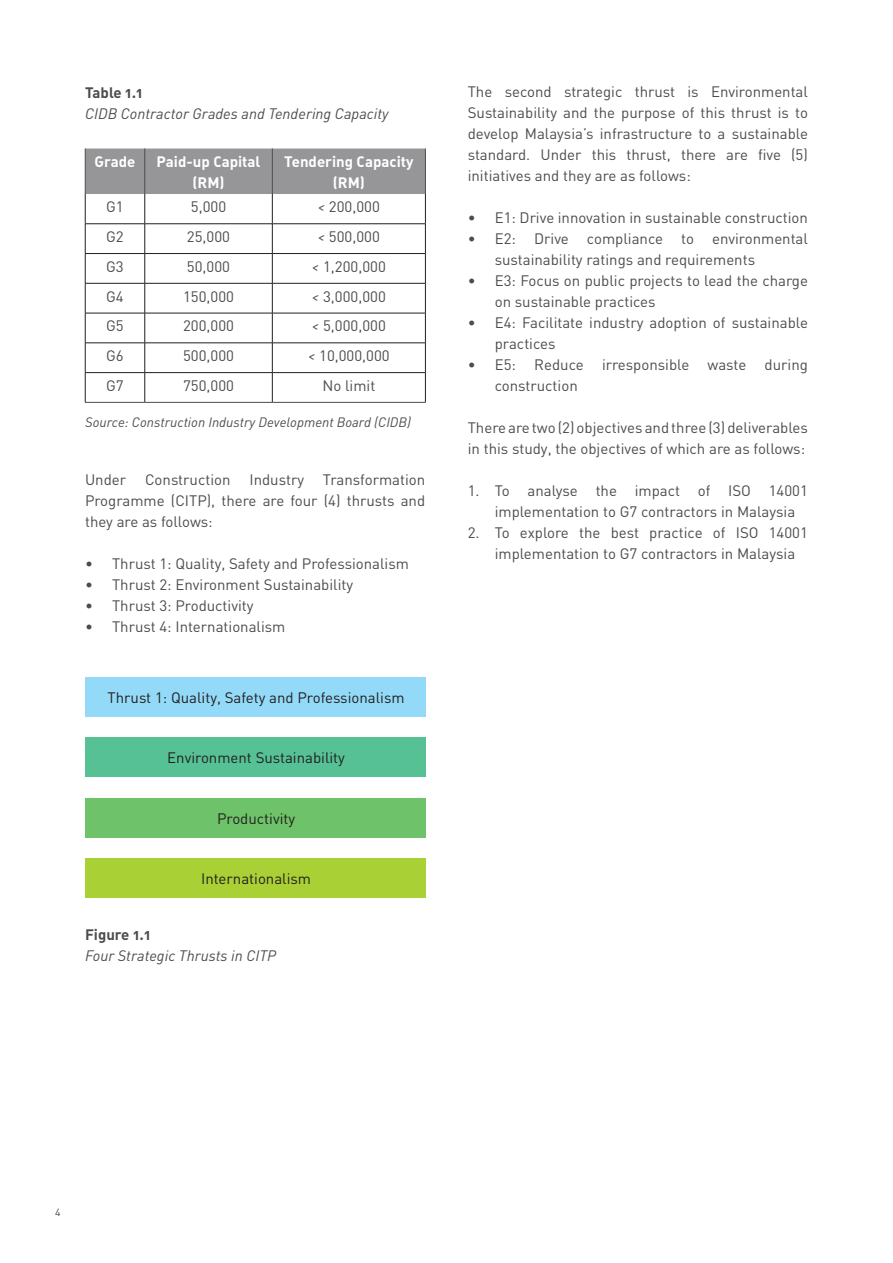
<style>
.page{position:relative;width:893px;height:1263px;background:#fff}
.page>*{position:absolute;margin:0;border:0;box-sizing:border-box;transform-origin:0 0}
.t1{font:15px/21px "DIN";color:#4e4b4c}
.t2{font:15px "DIN";color:#241f1f}
.t3{font:italic 15px "DIN";color:#4e4b4c}
.t4{font:15px/21px "DIN Bold Alternate";color:#fff;text-align:center}
.t5{font:15px "DIN Bold Alternate";color:#4e4b4c}
.t6{font:italic 13.5px "DIN";color:#4e4b4c}
.t7{font:10.5px "DIN";color:#4e4b4c}
.s1{font-style:italic}
</style>
<div class="page">
<div style="left:86px;top:149px;width:339px;height:45px;background:#969698"></div>
<hr style="left:144px;top:194px;width:1px;height:30px;background:#241f1f">
<hr style="left:272px;top:194px;width:1px;height:30px;background:#241f1f">
<svg style="left:144px;top:224px;width:1px;height:59px"></svg>
<svg style="left:272px;top:224px;width:1px;height:59px"></svg>
<hr style="left:144px;top:283px;width:1px;height:30px;background:#241f1f">
<hr style="left:272px;top:283px;width:1px;height:30px;background:#241f1f">
<hr style="left:144px;top:313px;width:1px;height:30px;background:#241f1f">
<hr style="left:272px;top:313px;width:1px;height:30px;background:#241f1f">
<svg style="left:144px;top:344px;width:1px;height:58px"></svg>
<svg style="left:272px;top:344px;width:1px;height:58px"></svg>
<hr style="left:85px;top:223px;width:60px;height:1px;background:#241f1f">
<hr style="left:145px;top:223px;width:127px;height:1px;background:#241f1f">
<hr style="left:272px;top:223px;width:154px;height:1px;background:#241f1f">
<hr style="left:85px;top:253px;width:60px;height:1px;background:#241f1f">
<hr style="left:145px;top:253px;width:127px;height:1px;background:#241f1f">
<hr style="left:272px;top:253px;width:154px;height:1px;background:#241f1f">
<hr style="left:85px;top:283px;width:60px;height:1px;background:#241f1f">
<hr style="left:145px;top:283px;width:127px;height:1px;background:#241f1f">
<hr style="left:272px;top:283px;width:154px;height:1px;background:#241f1f">
<hr style="left:85px;top:313px;width:60px;height:1px;background:#241f1f">
<hr style="left:145px;top:313px;width:127px;height:1px;background:#241f1f">
<hr style="left:272px;top:313px;width:154px;height:1px;background:#241f1f">
<hr style="left:85px;top:343px;width:60px;height:1px;background:#241f1f">
<hr style="left:145px;top:343px;width:127px;height:1px;background:#241f1f">
<hr style="left:272px;top:343px;width:154px;height:1px;background:#241f1f">
<hr style="left:85px;top:372px;width:60px;height:1px;background:#241f1f">
<hr style="left:145px;top:372px;width:127px;height:1px;background:#241f1f">
<hr style="left:272px;top:372px;width:154px;height:1px;background:#241f1f">
<hr style="left:85px;top:402px;width:60px;height:1px;background:#4e4b4c">
<hr style="left:145px;top:402px;width:127px;height:1px;background:#4e4b4c">
<hr style="left:272px;top:402px;width:154px;height:1px;background:#4e4b4c">
<hr style="left:144px;top:149px;width:1px;height:45px;background:#4e4b4c">
<hr style="left:272px;top:149px;width:1px;height:45px;background:#4e4b4c">
<hr style="left:85px;top:149px;width:1px;height:45px;background:#4e4b4c">
<hr style="left:425px;top:149px;width:1px;height:45px;background:#4e4b4c">
<hr style="left:85px;top:194px;width:1px;height:30px;background:#241f1f">
<hr style="left:425px;top:194px;width:1px;height:30px;background:#241f1f">
<svg style="left:85px;top:224px;width:1px;height:59px"></svg>
<svg style="left:425px;top:224px;width:1px;height:59px"></svg>
<hr style="left:85px;top:283px;width:1px;height:30px;background:#241f1f">
<hr style="left:425px;top:283px;width:1px;height:30px;background:#241f1f">
<hr style="left:85px;top:313px;width:1px;height:30px;background:#241f1f">
<hr style="left:425px;top:313px;width:1px;height:30px;background:#241f1f">
<svg style="left:85px;top:343px;width:1px;height:59px"></svg>
<svg style="left:425px;top:343px;width:1px;height:59px"></svg>
<div style="left:85px;top:677px;width:340px;height:40px;background:#93daf8"></div>
<div style="left:85px;top:738px;width:340px;height:39px;background:#55c195"></div>
<div style="left:85px;top:798px;width:340px;height:39px;background:#6ec269"></div>
<div style="left:85px;top:858px;width:340px;height:39px;background:#a9d035"></div>
<p class="t5" style="left:85px;top:82px;width:59px">Table 1.1</p>
<p class="t3" style="left:85px;top:104px;width:305px">CIDB Contractor Grades and Tendering Capacity</p>
<p class="t4" style="left:95px;top:150px;width:42px">Grade</p>
<p class="t4" style="left:157px;top:150px;width:105px">Paid-up Capital (RM)</p>
<p class="t4" style="left:284px;top:150px;width:131px">Tendering Capacity (RM)</p>
<p class="t1" style="left:106px;top:196px;width:19px">G1</p>
<p class="t1" style="left:191px;top:196px;width:37px">5,000</p>
<p class="t1" style="left:318px;top:196px;width:64px"><span class="s1">&lt;</span> 200,000</p>
<p class="t1" style="left:106px;top:226px;width:19px">G2</p>
<p class="t1" style="left:187px;top:226px;width:45px">25,000</p>
<p class="t1" style="left:318px;top:226px;width:64px"><span class="s1">&lt;</span> 500,000</p>
<p class="t1" style="left:106px;top:256px;width:19px">G3</p>
<p class="t1" style="left:187px;top:256px;width:45px">50,000</p>
<p class="t1" style="left:312px;top:256px;width:75px"><span class="s1">&lt;</span> 1,200,000</p>
<p class="t1" style="left:106px;top:285px;width:19px">G4</p>
<p class="t1" style="left:183px;top:285px;width:52px">150,000</p>
<p class="t1" style="left:312px;top:285px;width:75px"><span class="s1">&lt;</span> 3,000,000</p>
<p class="t1" style="left:106px;top:315px;width:19px">G5</p>
<p class="t1" style="left:183px;top:315px;width:52px">200,000</p>
<p class="t1" style="left:312px;top:315px;width:75px"><span class="s1">&lt;</span> 5,000,000</p>
<p class="t1" style="left:106px;top:345px;width:19px">G6</p>
<p class="t1" style="left:183px;top:345px;width:52px">500,000</p>
<p class="t1" style="left:308px;top:345px;width:83px"><span class="s1">&lt;</span> 10,000,000</p>
<p class="t1" style="left:106px;top:375px;width:19px">G7</p>
<p class="t1" style="left:183px;top:375px;width:52px">750,000</p>
<p class="t1" style="left:322px;top:375px;width:54px">No limit</p>
<p class="t6" style="left:85px;top:414px;width:327px">Source: Construction Industry Development Board (CIDB)</p>
<p class="t1" style="left:85px;top:469px;width:43px">Under</p>
<p class="t1" style="left:145px;top:469px;width:87px">Construction</p>
<p class="t1" style="left:249px;top:469px;width:56px">Industry</p>
<p class="t1" style="left:85px;top:469px;width:342px;text-align:justify;text-indent:238px">Transformation Programme (CITP), there are four (4) thrusts and they are as follows:</p>
<p class="t1" style="left:85px;top:553px;width:325px">• Thrust 1: Quality, Safety and Professionalism</p>
<p class="t1" style="left:85px;top:574px;width:270px">• Thrust 2: Environment Sustainability</p>
<p class="t1" style="left:85px;top:595px;width:170px">• Thrust 3: Productivity</p>
<p class="t1" style="left:85px;top:616px;width:202px">• Thrust 4: Internationalism</p>
<p class="t2" style="left:108px;top:688px;width:298px">Thrust 1: Quality, Safety and Professionalism</p>
<p class="t2" style="left:167px;top:749px;width:179px">Environment Sustainability</p>
<p class="t2" style="left:217px;top:809px;width:80px">Productivity</p>
<p class="t2" style="left:201px;top:869px;width:112px">Internationalism</p>
<p class="t5" style="left:85px;top:924px;width:67px">Figure 1.1</p>
<p class="t3" style="left:85px;top:946px;width:193px">Four Strategic Thrusts in CITP</p>
<p class="t1" style="left:468px;top:81px;width:342px;text-align:justify">The second strategic thrust is Environmental Sustainability and the purpose of this thrust is to develop Malaysia’s infrastructure to a sustainable standard. Under this thrust, there are five (5) initiatives and they are as follows:</p>
<p class="t1" style="left:468px;top:207px;width:342px">• E1: Drive innovation in sustainable construction</p>
<p class="t1" style="left:495px;top:228px;width:315px;text-indent:-27px">• E2: Drive compliance to environmental sustainability ratings and requirements</p>
<p class="t1" style="left:495px;top:270px;width:315px;text-indent:-27px">• E3: Focus on public projects to lead the charge on sustainable practices</p>
<p class="t1" style="left:495px;top:312px;width:315px;text-indent:-27px">• E4: Facilitate industry adoption of sustainable practices</p>
<p class="t1" style="left:495px;top:354px;width:315px;text-indent:-27px">• E5: Reduce irresponsible waste during construction</p>
<p class="t1" style="left:468px;top:417px;width:342px">There are two (2) objectives and three (3) deliverables in this study, the objectives of which are as follows:</p>
<p class="t1" style="left:495px;top:480px;width:315px;text-indent:-27px">1. To analyse the impact of ISO 14001 implementation to G7 contractors in Malaysia</p>
<p class="t1" style="left:495px;top:522px;width:315px;text-indent:-27px">2. To explore the best practice of ISO 14001 implementation to G7 contractors in Malaysia</p>
<p class="t7" style="left:55px;top:1206px;width:7px">4</p>
</div>
